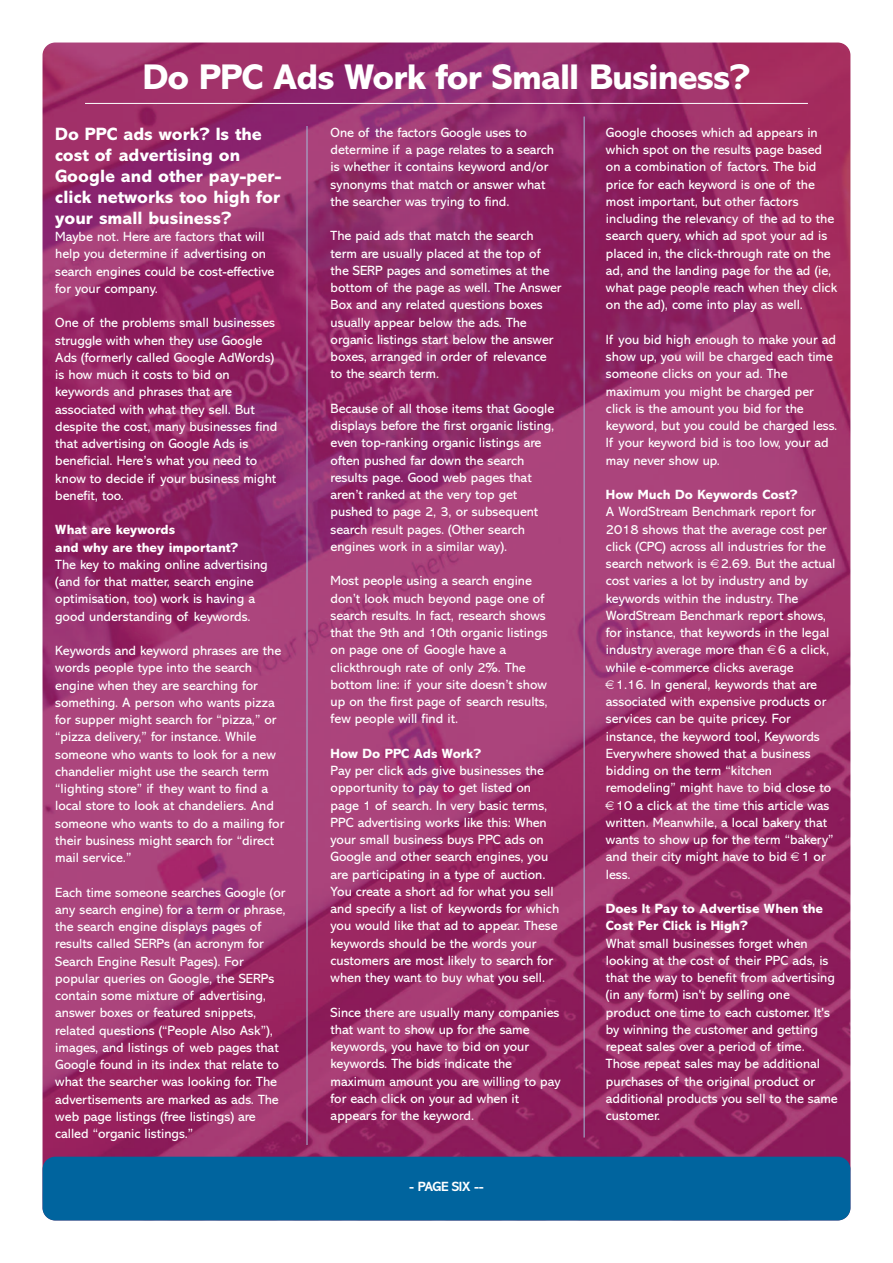
<style>
.page{position:relative;width:893px;height:1263px;background:#fff}
.page>*{position:absolute;margin:0;border:0;box-sizing:border-box;transform-origin:0 0}
.t1{font:800 36px "Abadi";letter-spacing:-.025em;color:#fff}
.t2{font:800 18px/21px "Abadi";color:#fff}
.t3{font:13.5px/17.2px "Abadi";color:#fff}
.t4{font:800 13.5px/17.2px "Abadi";color:#fff}
.t5{font:700 13.5px "Abadi";letter-spacing:-.025em;color:#fff}
</style>
<div class="page">
<img style="left:43px;top:43px;width:807px;height:1177px;border-radius:13px">
<div style="left:43px;top:1157px;width:807px;height:63px;background:#00649e;border-radius:13px"></div>
<hr style="left:85px;top:103px;width:723px;height:1px;background:#fff">
<hr style="left:307px;top:126px;width:1px;height:1019px;background:#a4bdd9">
<hr style="left:584px;top:117px;width:1px;height:1020px;background:#a4bdd9">
<svg style="left:710px;top:559px;width:9px;height:9px"></svg>
<svg style="left:767px;top:646px;width:9px;height:8px"></svg>
<svg style="left:605px;top:680px;width:9px;height:9px"></svg>
<svg style="left:605px;top:801px;width:9px;height:9px"></svg>
<svg style="left:791px;top:853px;width:8px;height:8px"></svg>
<h1 class="t1" style="left:143px;top:64px;width:609px">Do PPC Ads Work for Small Business?</h1>
<h2 class="t2" style="left:55px;top:125px;width:228px">Do PPC ads work? Is the cost of advertising on<br>Google and other pay-per&shy;click networks too high for your small business?</h2>
<p class="t3" style="left:55px;top:229px;width:220px">Maybe not. Here are factors that will help you determine if advertising on search engines could be cost-effective for your company.</p>
<p class="t3" style="left:55px;top:316px;width:224px">One of the problems small businesses struggle with when they use Google<br>Ads (formerly called Google AdWords) is how much it costs to bid on keywords and phrases that are associated with what they sell. But despite the cost, many businesses find that advertising on Google Ads is beneficial. Here’s what you need to know to decide if your business might benefit, too.</p>
<p class="t4" style="left:55px;top:523px;width:185px">What are keywords<br>and why are they important?</p>
<p class="t3" style="left:55px;top:557px;width:214px">The key to making online advertising (and for that matter, search engine optimisation, too) work is having a good understanding of keywords.</p>
<p class="t3" style="left:55px;top:643px;width:231px">Keywords and keyword phrases are the words people type into the search engine when they are searching for something. A person who wants pizza for supper might search for “pizza,” or “pizza delivery,” for instance. While someone who wants to look for a new chandelier might use the search term “lighting store” if they want to find a local store to look at chandeliers. And someone who wants to do a mailing for their business might search for “direct mail service.”</p>
<p class="t3" style="left:55px;top:885px;width:232px">Each time someone searches Google (or any search engine) for a term or phrase, the search engine displays pages of results called SERPs (an acronym for Search Engine Result Pages). For popular queries on Google, the SERPs contain some mixture of advertising, answer boxes or featured snippets, related questions (“People Also Ask”), images, and listings of web pages that Google found in its index that relate to what the searcher was looking for. The advertisements are marked as ads. The web page listings (free listings) are called “organic listings.”</p>
<p class="t3" style="left:331px;top:125px;width:225px">One of the factors Google uses to determine if a page relates to a search is whether it contains keyword and/or synonyms that match or answer what the searcher was trying to find.</p>
<p class="t3" style="left:331px;top:228px;width:232px">The paid ads that match the search term are usually placed at the top of the SERP pages and sometimes at the bottom of the page as well. The Answer Box and any related questions boxes usually appear below the ads. The organic listings start below the answer boxes, arranged in order of relevance to the search term.</p>
<p class="t3" style="left:331px;top:401px;width:225px">Because of all those items that Google displays before the first organic listing, even top-ranking organic listings are often pushed far down the search results page. Good web pages that aren’t ranked at the very top get pushed to page 2, 3, or subsequent search result pages. (Other search engines work in a similar way).</p>
<p class="t3" style="left:331px;top:573px;width:219px">Most people using a search engine don’t look much beyond page one of search results. In fact, research shows that the 9th and 10th organic listings on page one of Google have a clickthrough rate of only 2%. The bottom line: if your site doesn’t show up on the first page of search results, few people will find it.</p>
<p class="t4" style="left:331px;top:746px;width:152px">How Do PPC Ads Work?</p>
<p class="t3" style="left:331px;top:763px;width:230px">Pay per click ads give businesses the opportunity to pay to get listed on page 1 of search. In very basic terms, PPC advertising works like this: When your small business buys PPC ads on Google and other search engines, you are participating in a type of auction.<br>You create a short ad for what you sell and specify a list of keywords for which you would like that ad to appear. These keywords should be the words your customers are most likely to search for when they want to buy what you sell.</p>
<p class="t3" style="left:331px;top:1005px;width:232px">Since there are usually many companies that want to show up for the same keywords, you have to bid on your keywords. The bids indicate the maximum amount you are willing to pay for each click on your ad when it appears for the keyword.</p>
<p class="t5" style="left:409px;top:1182px;width:76px">- PAGE SIX --</p>
<p class="t3" style="left:606px;top:125px;width:233px">Google chooses which ad appears in which spot on the results page based on a combination of factors. The bid price for each keyword is one of the most important, but other factors including the relevancy of the ad to the search query, which ad spot your ad is placed in, the click-through rate on the ad, and the landing page for the ad (ie, what page people reach when they click on the ad), come into play as well.</p>
<p class="t3" style="left:606px;top:332px;width:233px">If you bid high enough to make your ad show up, you will be charged each time someone clicks on your ad. The maximum you might be charged per click is the amount you bid for the keyword, but you could be charged less.<br>If your keyword bid is too low, your ad may never show up.</p>
<p class="t4" style="left:606px;top:487px;width:193px">How Much Do Keywords Cost?</p>
<p class="t3" style="left:606px;top:505px;width:231px">A WordStream Benchmark report for 2018 shows that the average cost per click (CPC) across all industries for the search network is 2.69. But the actual cost varies a lot by industry and by keywords within the industry. The WordStream Benchmark report shows, for instance, that keywords in the legal industry average more than 6 a click, while e-commerce clicks average</p>
<p class="t3" style="left:616px;top:677px;width:203px">1.16. In general, keywords that are</p>
<p class="t3" style="left:606px;top:694px;width:222px">associated with expensive products or</p>
<p class="t3" style="left:606px;top:712px;width:186px">services can be quite pricey. For</p>
<p class="t3" style="left:606px;top:729px;width:215px">instance, the keyword tool, Keywords</p>
<p class="t3" style="left:606px;top:746px;width:206px">Everywhere showed that a business</p>
<p class="t3" style="left:606px;top:763px;width:168px">bidding on the term “kitchen</p>
<p class="t3" style="left:606px;top:781px;width:227px">remodeling” might have to bid close to</p>
<p class="t3" style="left:616px;top:798px;width:215px">10 a click at the time this article was</p>
<p class="t3" style="left:606px;top:815px;width:223px">written. Meanwhile, a local bakery that</p>
<p class="t3" style="left:606px;top:832px;width:229px">wants to show up for the term “bakery”</p>
<p class="t3" style="left:606px;top:850px;width:221px">and their city might have to bid 1 or</p>
<p class="t3" style="left:606px;top:867px;width:26px">less.</p>
<p class="t4" style="left:606px;top:901px;width:219px">Does It Pay to Advertise When the<br>Cost Per Click is High?</p>
<p class="t3" style="left:606px;top:936px;width:233px">What small businesses forget when looking at the cost of their PPC ads, is that the way to benefit from advertising (in any form) isn't by selling one product one time to each customer. It's by winning the customer and getting repeat sales over a period of time.<br>Those repeat sales may be additional purchases of the original product or additional products you sell to the same customer.</p>
</div>
